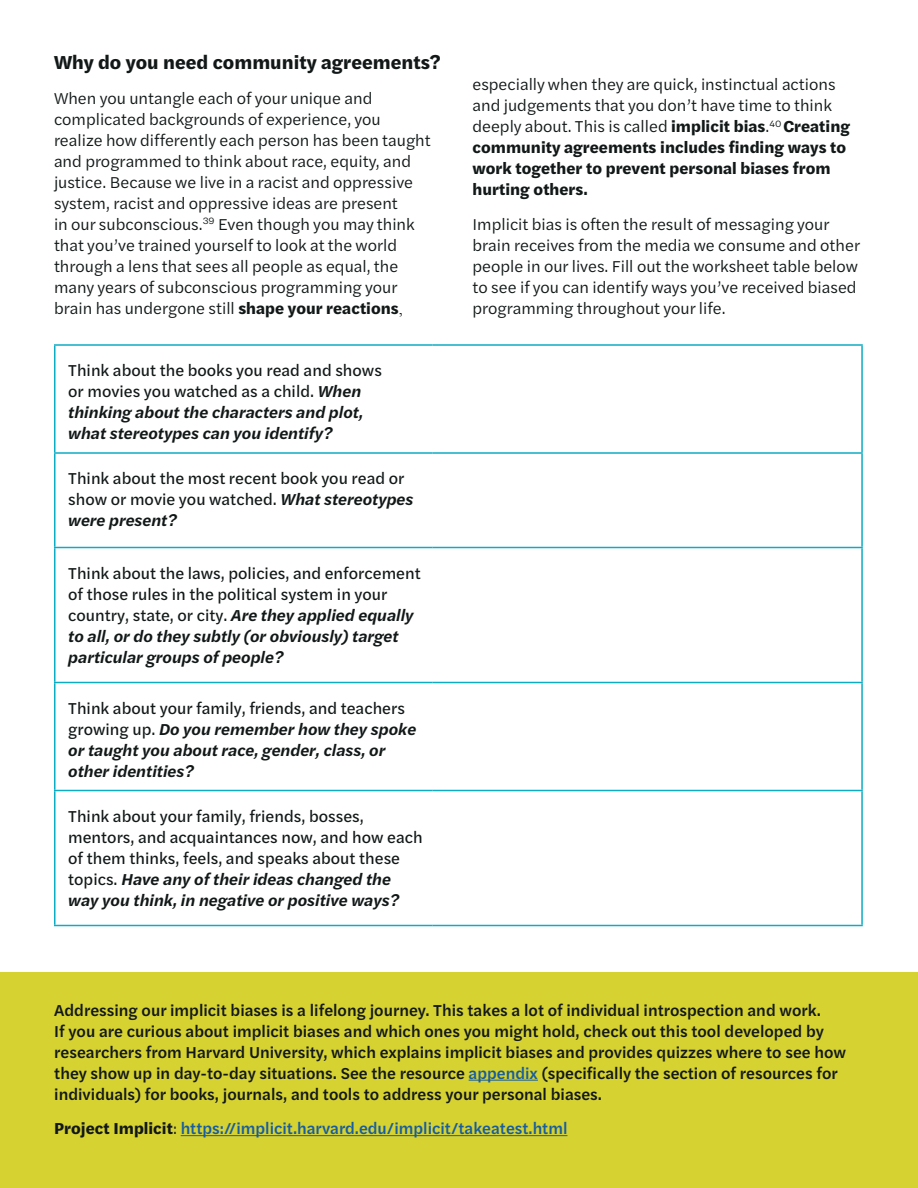
<style>
.page{position:relative;width:918px;height:1188px;background:#fff}
.page>*{position:absolute;margin:0;border:0;box-sizing:border-box;transform-origin:0 0}
.t1{font:700 19.5px "Halyard Text";color:#121818}
.t2{font:16.5px/21px "Halyard Text";color:#121818}
.t3{font:16.5px/21px "Halyard Text";color:#121818}
.t4{font:500 16.5px/21px "Halyard Text";color:#121818}
.t5{font:italic 600 16.5px/21px "Halyard Text";color:#121818}
.t6{font:700 16.5px/21px "Halyard Text";color:#121818}
.t7{font:500 16.5px "Halyard Text";color:#175d9e}
.s1{font-weight:700}
.s2{font-family:"Times New Roman"}
.s3{font-weight:400;font-style:normal}
.s4{font-weight:600;font-style:italic}
.s5{font-weight:400}
.s6{color:#175d9e}
.s7{font-weight:700;color:#121818}
.s8{font-weight:400;color:#121818}
</style>
<div class="page">
<div style="left:0;top:972px;width:918px;height:216px;background:#d6d232"></div>
<hr style="left:54px;top:344px;width:379px;height:2px;background:#0eacc4">
<hr style="left:54px;top:346px;width:2px;height:106px;background:#0eacc4">
<hr style="left:433px;top:344px;width:430px;height:2px;background:#0eacc4">
<hr style="left:861px;top:346px;width:2px;height:106px;background:#0eacc4">
<hr style="left:54px;top:454px;width:2px;height:93px;background:#0eacc4">
<hr style="left:861px;top:454px;width:2px;height:93px;background:#0eacc4">
<hr style="left:54px;top:548px;width:2px;height:134px;background:#0eacc4">
<hr style="left:861px;top:548px;width:2px;height:134px;background:#0eacc4">
<hr style="left:54px;top:683px;width:2px;height:107px;background:#0eacc4">
<hr style="left:861px;top:683px;width:2px;height:107px;background:#0eacc4">
<hr style="left:54px;top:791px;width:2px;height:134px;background:#0eacc4">
<hr style="left:861px;top:791px;width:2px;height:134px;background:#0eacc4">
<hr style="left:54px;top:925px;width:379px;height:1px;background:#0eacc4">
<hr style="left:433px;top:925px;width:430px;height:1px;background:#0eacc4">
<hr style="left:54px;top:452px;width:379px;height:2px;background:#0eacc4">
<hr style="left:433px;top:452px;width:430px;height:2px;background:#0eacc4">
<hr style="left:54px;top:547px;width:379px;height:1px;background:#0eacc4">
<hr style="left:433px;top:547px;width:430px;height:1px;background:#0eacc4">
<hr style="left:54px;top:682px;width:379px;height:1px;background:#0eacc4">
<hr style="left:433px;top:682px;width:430px;height:1px;background:#0eacc4">
<hr style="left:54px;top:790px;width:379px;height:1px;background:#0eacc4">
<hr style="left:433px;top:790px;width:430px;height:1px;background:#0eacc4">
<hr style="left:469px;top:1080px;width:69px;height:1px;background:#175d9e">
<hr style="left:181px;top:1135px;width:386px;height:1px;background:#175d9e">
<p class="t1" style="left:54px;top:47px;width:388px">Why do you need community agreements?</p>
<p class="t2" style="left:54px;top:87px;width:378px">When you untangle each of your unique and complicated backgrounds of experience, you realize how differently each person has been taught and programmed to think about race, equity, and justice. Because we live in a racist and oppressive system, racist and oppressive ideas are present<br>in our subconscious.<sup>39</sup> Even though you may think that you’ve trained yourself to look at the world through a lens that sees all people as equal, the many years of subconscious programming your brain has undergone still <span class="s1">shape your reactions</span><span class="s2">,</span></p>
<p class="t5" style="left:68px;top:359px;width:315px"><span class="s3">Think about the books you read and shows or movies you watched as a child.</span> When thinking about the characters and plot, what stereotypes can you identify?</p>
<p class="t3" style="left:68px;top:467px;width:347px">Think about the most recent book you read or show or movie you watched. <span class="s4">What stereotypes were present?</span></p>
<p class="t3" style="left:68px;top:562px;width:354px">Think about the laws, policies, and enforcement of those rules in the political system in your country, state, or city. <span class="s4">Are they applied equally to all, or do they subtly (or obviously) target particular groups of people?</span></p>
<p class="t5" style="left:68px;top:697px;width:349px"><span class="s3">Think about your family, friends, and teachers growing up.</span> Do you remember how they spoke or taught you about race, gender, class, or other identities?</p>
<p class="t3" style="left:68px;top:805px;width:356px">Think about your family, friends, bosses, mentors, and acquaintances now, and how each of them thinks, feels, and speaks about these topics. <span class="s4">Have any of their ideas changed the way you think, in negative or positive ways?</span></p>
<p class="t6" style="left:472px;top:73px;width:379px"><span class="s5">especially when they are quick, instinctual actions and judgements that you don’t have time to think deeply about. This is called</span> implicit bias<span class="s5">.</span><sup>40</sup> Creating community agreements includes finding ways to work together to prevent personal biases from hurting others.</p>
<p class="t2" style="left:472px;top:213px;width:389px">Implicit bias is often the result of messaging your brain receives from the media we consume and other people in our lives. Fill out the worksheet table below to see if you can identify ways you’ve received biased programming throughout your life.</p>
<p class="t4" style="left:54px;top:998px;width:793px">Addressing our implicit biases is a lifelong journey. This takes a lot of individual introspection and work.<br>If you are curious about implicit biases and which ones you might hold, check out this tool developed by researchers from Harvard University, which explains implicit biases and provides quizzes where to see how they show up in day-to-day situations. See the resource <span class="s6">appendix</span> (specifically the section of resources for individuals) for books, journals, and tools to address your personal biases.</p>
<p class="t7" style="left:54px;top:1116px;width:515px"><span class="s7">Project Implicit</span><span class="s8">:</span> https://implicit.harvard.edu/implicit/takeatest.html</p>
</div>
